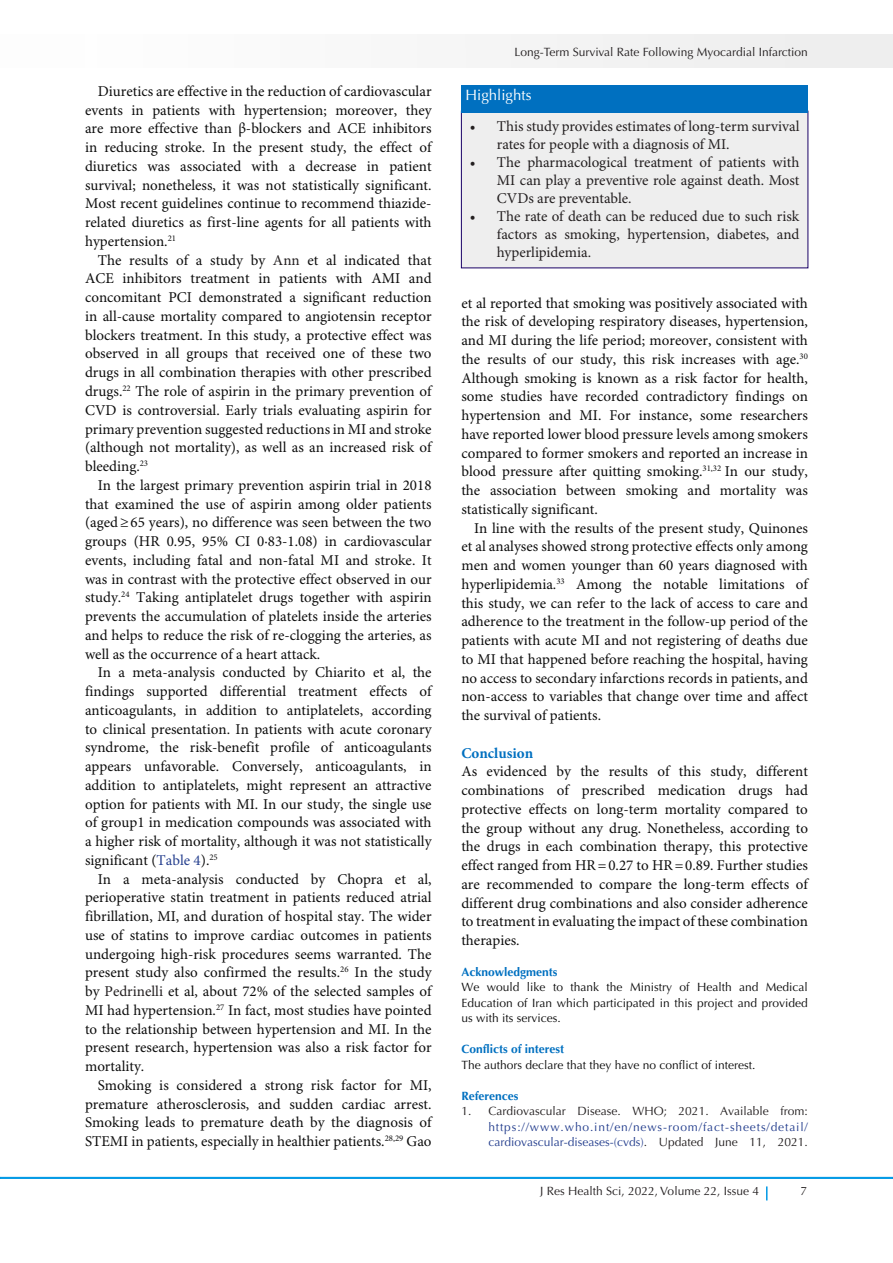
<style>
.page{position:relative;width:893px;height:1263px;background:#fff}
.page>*{position:absolute;margin:0;border:0;box-sizing:border-box;transform-origin:0 0}
.t1{font:15px/18.8px "Minion Pro";color:#0d0d0d;text-align:justify}
.t2{font:15px/18px "Minion Pro";color:#231f20;text-align:justify}
.heading_1{font:700 15px "Minion Pro";color:#0070c0}
.t3{font:15px "Optima LT Std";color:#fff}
.t4{font:12px/15.5px "Optima LT Std";color:#0d0d0d;text-align:justify}
.t5{font:12px/15.5px "Optima LT Std";color:#253f8e;text-align:justify}
.t6{font:12px "Optima LT Std";color:#231f20}
.heading_1-2{font:700 12px "Optima LT Std";color:#0070c0}
.s1{color:#231f20}
.s2{color:#253f8e}
</style>
<div class="page">
<hr style="left:0;top:1177px;width:893px;height:2px;background:#0099e5">
<div style="left:0;top:35px;width:892px;height:33px;background:#f6f6f6"></div>
<svg style="left:766px;top:1186px;width:1px;height:14px"></svg>
<div style="left:461px;top:111px;width:347px;height:157px;background:#eee"></div>
<div style="left:461px;top:85px;width:347px;height:27px;background:#0070c0"></div>
<p class="t1" style="left:85px;top:82px;width:348px;text-indent:13px">Diuretics are effective in the reduction of cardiovascular events in patients with hypertension; moreover, they are more effective than β-blockers and ACE inhibitors in reducing stroke. In the present study, the effect of diuretics was associated with a decrease in patient survival; nonetheless, it was not statistically significant.<br>Most recent guidelines continue to recommend thiazide&shy;related diuretics as first-line agents for all patients with hypertension.<sup>21</sup></p>
<p class="t1" style="left:85px;top:251px;width:348px;text-indent:13px">The results of a study by <span class="s1">Ann</span> et al indicated that ACE inhibitors treatment in patients with AMI and concomitant PCI demonstrated a significant reduction in all-cause mortality compared to angiotensin receptor blockers treatment. In this study, a protective effect was observed in all groups that received one of these two drugs in all combination therapies with other prescribed drugs.<sup>22</sup> The role of aspirin in the primary prevention of CVD is controversial. Early trials evaluating aspirin for primary prevention suggested reductions in MI and stroke (although not mortality), as well as an increased risk of bleeding.<sup>23</sup></p>
<p class="t1" style="left:85px;top:476px;width:348px;text-indent:13px">In the largest primary prevention aspirin trial in 2018 that examined the use of aspirin among older patients (aged≥65 years), no difference was seen between the two groups (HR 0.95, 95% CI 0·83-1.08) in cardiovascular events, including fatal and non-fatal MI and stroke. It was in contrast with the protective effect observed in our study.<sup>24</sup> Taking antiplatelet drugs together with aspirin prevents the accumulation of platelets inside the arteries and helps to reduce the risk of re-clogging the arteries, as well as the occurrence of a heart attack.</p>
<p class="t1" style="left:85px;top:664px;width:348px;text-indent:13px">In a meta-analysis conducted by Chiarito et al, the findings supported differential treatment effects of anticoagulants, in addition to antiplatelets, according to clinical presentation. In patients with acute coronary syndrome, the risk-benefit profile of anticoagulants appears unfavorable. Conversely, anticoagulants, in addition to antiplatelets, might represent an attractive option for patients with MI. In our study, the single use of group1 in medication compounds was associated with a higher risk of mortality, although it was not statistically significant (<span class="s2">Table 4</span>).<sup>25</sup></p>
<p class="t1" style="left:85px;top:870px;width:348px;text-indent:13px">In a meta-analysis conducted by Chopra et al, perioperative statin treatment in patients reduced atrial fibrillation, MI, and duration of hospital stay. The wider use of statins to improve cardiac outcomes in patients undergoing high-risk procedures seems warranted. The present study also confirmed the results.<sup>26</sup> In the study by <span class="s1">Pedrinelli</span> et al, about 72% of the selected samples of MI had hypertension.<sup>27</sup> In fact, most studies have pointed to the relationship between hypertension and MI. In the present research, hypertension was also a risk factor for mortality.</p>
<p class="t1" style="left:85px;top:1076px;width:348px;text-indent:13px">Smoking is considered a strong risk factor for MI, premature atherosclerosis, and sudden cardiac arrest.<br>Smoking leads to premature death by the diagnosis of STEMI in patients, especially in healthier patients.<sup>28,29</sup> Gao</p>
<p class="t6" style="left:515px;top:45px;width:295px">Long-Term Survival Rate Following Myocardial Infarction</p>
<p class="t3" style="left:466px;top:87px;width:67px">Highlights</p>
<p class="t2" style="left:497px;top:117px;width:304px;text-indent:-27px">• This study provides estimates of long-term survival rates for people with a diagnosis of MI.</p>
<p class="t2" style="left:497px;top:153px;width:304px;text-indent:-27px">• The pharmacological treatment of patients with MI can play a preventive role against death. Most CVDs are preventable.</p>
<p class="t2" style="left:497px;top:207px;width:304px;text-indent:-27px">• The rate of death can be reduced due to such risk factors as smoking, hypertension, diabetes, and hyperlipidemia.</p>
<p class="t1" style="left:461px;top:294px;width:348px">et al reported that smoking was positively associated with the risk of developing respiratory diseases, hypertension, and MI during the life period; moreover, consistent with the results of our study, this risk increases with age.<sup>30<br></sup>Although smoking is known as a risk factor for health, some studies have recorded contradictory findings on hypertension and MI. For instance, some researchers have reported lower blood pressure levels among smokers compared to former smokers and reported an increase in blood pressure after quitting smoking.<sup>31,32</sup> In our study, the association between smoking and mortality was statistically significant.</p>
<p class="t1" style="left:461px;top:519px;width:348px;text-indent:13px">In line with the results of the present study, Quinones et al analyses showed strong protective effects only among men and women younger than 60 years diagnosed with hyperlipidemia.<sup>33</sup> Among the notable limitations of this study, we can refer to the lack of access to care and adherence to the treatment in the follow-up period of the patients with acute MI and not registering of deaths due to MI that happened before reaching the hospital, having no access to secondary infarctions records in patients, and non-access to variables that change over time and affect the survival of patients.</p>
<p class="heading_1" style="left:461px;top:742px;width:73px">Conclusion</p>
<p class="t1" style="left:461px;top:763px;width:348px">As evidenced by the results of this study, different combinations of prescribed medication drugs had protective effects on long-term mortality compared to the group without any drug. Nonetheless, according to the drugs in each combination therapy, this protective effect ranged from HR=0.27 to HR=0.89. Further studies are recommended to compare the long-term effects of different drug combinations and also consider adherence to treatment in evaluating the impact of these combination therapies.</p>
<p class="heading_1-2" style="left:461px;top:965px;width:98px">Acknowledgments</p>
<p class="t4" style="left:461px;top:980px;width:348px">We would like to thank the Ministry of Health and Medical Education of Iran which participated in this project and provided us with its services.</p>
<p class="heading_1-2" style="left:461px;top:1042px;width:104px">Conflicts of interest</p>
<p class="t4" style="left:461px;top:1057px;width:296px">The authors declare that they have no conflict of interest.</p>
<p class="heading_1-2" style="left:461px;top:1088px;width:59px">References</p>
<p class="t5" style="left:488px;top:1103px;width:321px;text-indent:-27px"><span class="s1">1. Cardiovascular Disease. WHO; 2021. Available from: </span>https://www.who.int/en/news-room/fact-sheets/detail/ cardiovascular-diseases-(cvds)<span class="s1">. Updated June 11, 2021.</span></p>
<p class="t6" style="left:540px;top:1184px;width:221px">J Res Health Sci, 2022, Volume 22, Issue 4</p>
<p class="t6" style="left:800px;top:1184px;width:8px">7</p>
</div>
